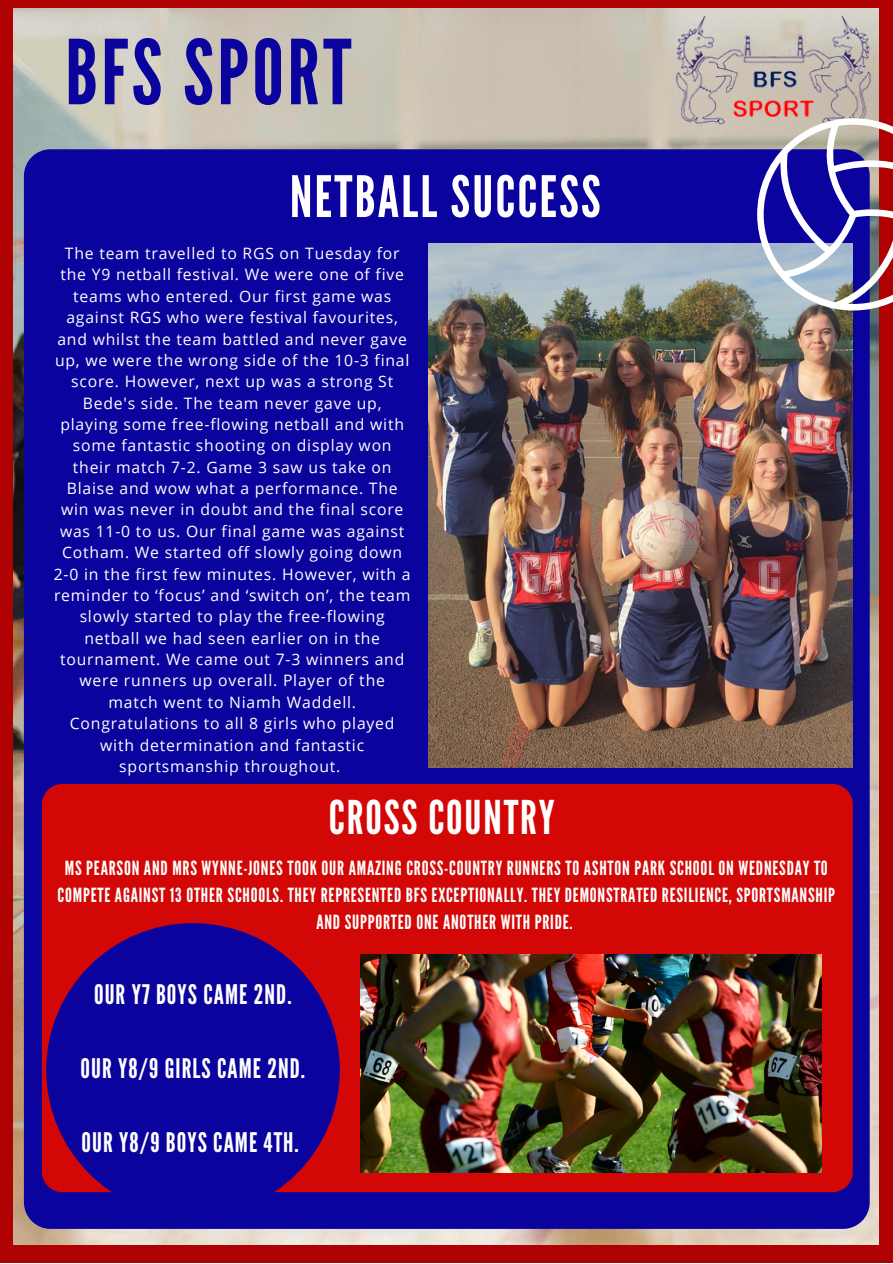
<style>
.page{position:relative;width:893px;height:1264px;background:#fff}
.page>*{position:absolute;margin:0;border:0;box-sizing:border-box;transform-origin:0 0}
.t1{font:89.1px "League Gothic";letter-spacing:.04em;color:#0b039d}
.t2{font:57px "League Gothic";letter-spacing:.04em;color:#fffefd}
.t3{font:46.5px "League Gothic";letter-spacing:.04em;color:#fff}
.t4{font:27px "League Gothic";letter-spacing:.04em;color:#fff}
.t5{font:19.5px/27px "League Gothic";letter-spacing:.04em;color:#fff;text-align:center}
.t6{font:15.75px/21.3px "Open Sans";letter-spacing:.05em;color:#fff;text-align:center}
</style>
<div class="page">
<div style="left:0;top:0;width:892px;height:1262px;background:#af0101"></div>
<img style="left:14px;top:9px;width:864px;height:1235px">
<img style="left:667px;top:13px;width:211px;height:115px">
<div style="left:24px;top:149px;width:845px;height:1079px;background:#0b039d;border-radius:27px"></div>
<div style="left:42px;top:784px;width:810px;height:408px;background:#d40707;border-radius:21px"></div>
<img style="left:429px;top:244px;width:423px;height:523px">
<svg style="left:757px;top:118px;width:135px;height:192px"></svg>
<div style="left:46px;top:923px;width:294px;height:293px;background:#0b039d;border-radius:50%"></div>
<img style="left:360px;top:954px;width:461px;height:218px">
<h1 class="t1" style="left:65px;top:21px;width:288px">BFS SPORT</h1>
<h2 class="t2" style="left:290px;top:164px;width:312px">NETBALL SUCCESS</h2>
<p class="t6" style="left:54px;top:242px;width:358px">The team travelled to RGS on Tuesday for the Y9 netball festival. We were one of five teams who entered. Our first game was against RGS who were festival favourites, and whilst the team battled and never gave up, we were the wrong side of the 10-3 final score. However, next up was a strong St Bede's side. The team never gave up, playing some free-flowing netball and with some fantastic shooting on display won their match 7-2. Game 3 saw us take on Blaise and wow what a performance. The win was never in doubt and the final score was 11-0 to us. Our final game was against Cotham. We started off slowly going down 2-0 in the first few minutes. However, with a reminder to ‘focus’ and ‘switch on’, the team slowly started to play the free-flowing netball we had seen earlier on in the tournament. We came out 7-3 winners and were runners up overall. Player of the match went to Niamh Waddell.<br>Congratulations to all 8 girls who played with determination and fantastic sportsmanship throughout.</p>
<h3 class="t3" style="left:329px;top:790px;width:227px">CROSS COUNTRY</h3>
<p class="t5" style="left:58px;top:855px;width:778px">MS PEARSON AND MRS WYNNE-JONES TOOK OUR AMAZING CROSS-COUNTRY RUNNERS TO ASHTON PARK SCHOOL ON WEDNESDAY TO<br>COMPETE AGAINST 13 OTHER SCHOOLS. THEY REPRESENTED BFS EXCEPTIONALLY. THEY DEMONSTRATED RESILIENCE, SPORTSMANSHIP<br>AND SUPPORTED ONE ANOTHER WITH PRIDE.</p>
<h3 class="t4" style="left:94px;top:978px;width:199px">OUR Y7 BOYS CAME 2ND.</h3>
<h3 class="t4" style="left:80px;top:1052px;width:226px">OUR Y8/9 GIRLS CAME 2ND.</h3>
<h3 class="t4" style="left:82px;top:1127px;width:219px">OUR Y8/9 BOYS CAME 4TH.</h3>
</div>
